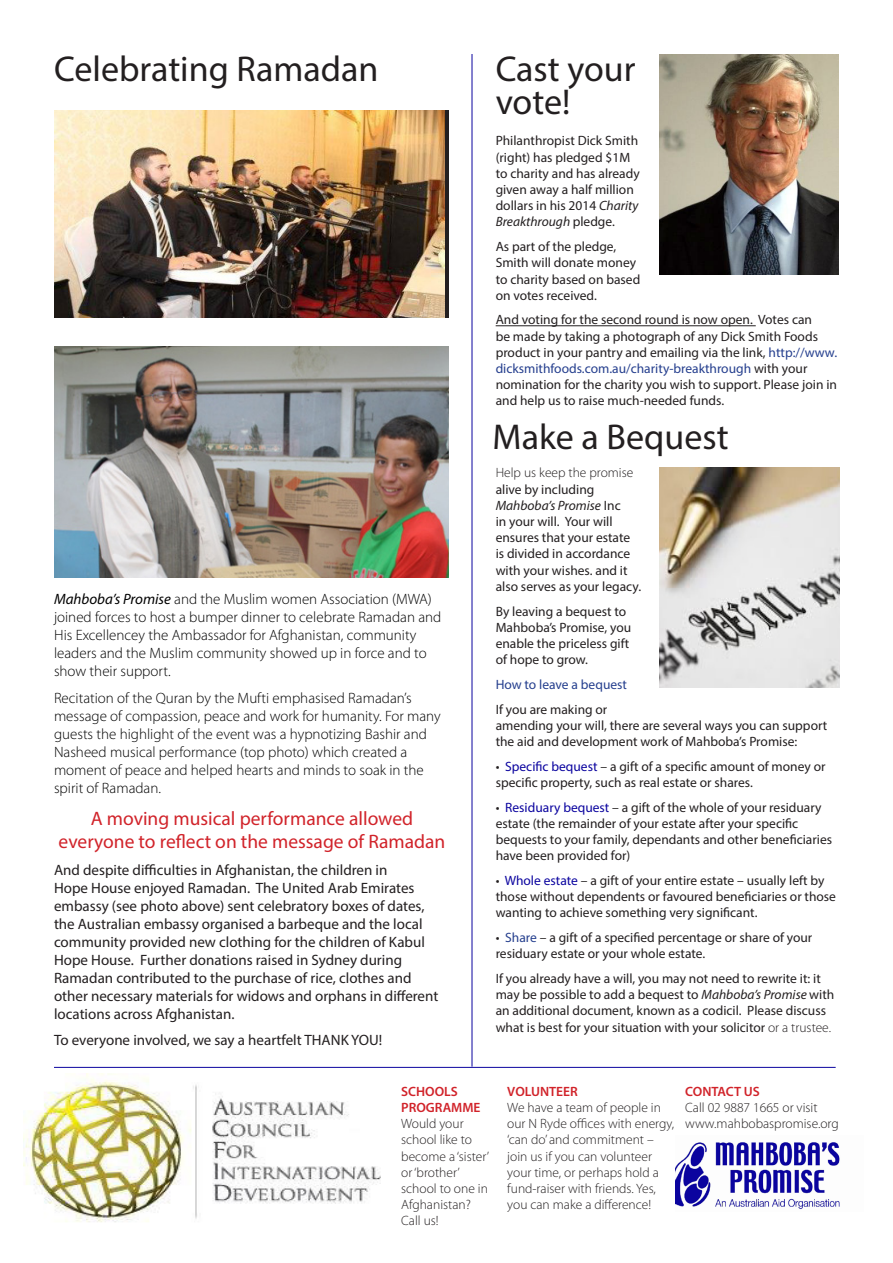
<style>
.page{position:relative;width:893px;height:1263px;background:#fff}
.page>*{position:absolute;margin:0;border:0;box-sizing:border-box;transform-origin:0 0}
.t1{font:36px/33px "Myriad Pro";color:#231f20}
.t2{font:19.5px/23.4px "Myriad Pro";color:#d1232a;text-align:center}
.t3{font:300 15px/18px "Myriad Pro";color:#000}
.t4{font:15px/18px "Myriad Pro";color:#231f20}
.t5{font:13.5px/16.2px "Myriad Pro";color:#231f20}
.t6{font:300 13.5px/16.2px "Myriad Pro";color:#231f20}
.t7{font:600 13.5px/16.2px "Myriad Pro";color:#d1232a}
.t8{font:13.5px "Myriad Pro";color:#253f8e}
.s1{font-weight:400;font-style:italic}
.s2{font-style:italic}
.s3{color:#253f8e}
.s4{font-weight:300}
.s5{color:#0b049f}
</style>
<div class="page">
<hr style="left:496px;top:325px;width:260px;height:1px;background:#231f20">
<img style="left:676px;top:1142px;width:164px;height:68px">
<img style="left:659px;top:54px;width:180px;height:220px">
<img style="left:659px;top:467px;width:180px;height:221px">
<img style="left:54px;top:111px;width:391px;height:207px">
<img style="left:54px;top:346px;width:395px;height:231px">
<hr style="left:54px;top:1067px;width:782px;height:1px;background:#0b049f">
<hr style="left:472px;top:54px;width:1px;height:1012px;background:#0b049f">
<img style="left:23px;top:1074px;width:358px;height:148px">
<p class="t1" style="left:54px;top:52px;width:326px">Celebrating Ramadan</p>
<p class="t3" style="left:54px;top:590px;width:389px"><span class="s1">Mahboba’s Promise</span> and the Muslim women Association (MWA) joined forces to host a bumper dinner to celebrate Ramadan and His Excellencey the Ambassador for Afghanistan, community leaders and the Muslim community showed up in force and to show their support.</p>
<p class="t3" style="left:54px;top:689px;width:388px">Recitation of the Quran by the Mufti emphasised Ramadan’s message of compassion, peace and work for humanity. For many guests the highlight of the event was a hypnotizing Bashir and Nasheed musical performance (top photo) which created a moment of peace and helped hearts and minds to soak in the spirit of Ramadan.</p>
<p class="t2" style="left:59px;top:806px;width:388px">A moving musical performance allowed everyone to reflect on the message of Ramadan</p>
<p class="t4" style="left:54px;top:860px;width:386px">And despite difficulties in Afghanistan, the children in<br>Hope House enjoyed Ramadan. The United Arab Emirates embassy (see photo above) sent celebratory boxes of dates, the Australian embassy organised a barbeque and the local community provided new clothing for the children of Kabul Hope House. Further donations raised in Sydney during Ramadan contributed to the purchase of rice, clothes and other necessary materials for widows and orphans in different locations across Afghanistan.</p>
<p class="t4" style="left:54px;top:1031px;width:330px">To everyone involved, we say a heartfelt THANK YOU!</p>
<p class="t1" style="left:496px;top:52px;width:141px">Cast your vote!</p>
<p class="t5" style="left:496px;top:133px;width:146px">Philanthropist Dick Smith (right) has pledged $1M to charity and has already given away a half million dollars in his 2014 <span class="s2">Charity<br>Breakthrough</span> pledge.</p>
<p class="t5" style="left:496px;top:238px;width:146px">As part of the pledge,<br>Smith will donate money to charity based on based on votes received.</p>
<p class="t5" style="left:496px;top:312px;width:343px">And voting for the second round is now open. Votes can<br>be made by taking a photograph of any Dick Smith Foods product in your pantry and emailing via the link, <span class="s3">http://www. dicksmithfoods.com.au/charity-breakthrough</span> with your nomination for the charity you wish to support. Please join in and help us to raise much-needed funds.</p>
<p class="t1" style="left:493px;top:420px;width:238px">Make a Bequest</p>
<p class="t5" style="left:496px;top:465px;width:147px"><span class="s4">Help us keep the promise </span>alive by including<br><span class="s2">Mahboba’s Promise</span> Inc<br>in your will. Your will ensures that your estate is divided in accordance with your wishes. and it also serves as your legacy.</p>
<p class="t5" style="left:496px;top:603px;width:137px">By leaving a bequest to<br>Mahboba’s Promise, you enable the priceless gift of hope to grow.</p>
<p class="t8" style="left:496px;top:676px;width:133px">How to leave a bequest</p>
<p class="t5" style="left:496px;top:701px;width:333px">If you are making or<br>amending your will, there are several ways you can support the aid and development work of Mahboba’s Promise:</p>
<p class="t5" style="left:496px;top:758px;width:331px">• <span class="s5">Specific bequest</span> – a gift of a specific amount of money or specific property, such as real estate or shares.</p>
<p class="t5" style="left:496px;top:799px;width:338px">• <span class="s5">Residuary bequest</span> – a gift of the whole of your residuary estate (the remainder of your estate after your specific bequests to your family, dependants and other beneficiaries have been provided for)</p>
<p class="t5" style="left:496px;top:872px;width:342px">• <span class="s5">Whole estate</span> – a gift of your entire estate – usually left by those without dependents or favoured beneficiaries or those wanting to achieve something very significant.</p>
<p class="t5" style="left:496px;top:929px;width:318px">• <span class="s3">Share</span> – a gift of a specified percentage or share of your residuary estate or your whole estate.</p>
<p class="t5" style="left:496px;top:970px;width:340px">If you already have a will, you may not need to rewrite it: it may be possible to add a bequest to <span class="s2">Mahboba’s Promise</span> with an additional document, known as a codicil. Please discuss what is best for your situation with your solicitor <span class="s4">or a trustee.</span></p>
<p class="t7" style="left:401px;top:1083px;width:81px">SCHOOLS<br>PROGRAMME</p>
<p class="t6" style="left:401px;top:1115px;width:89px">Would your school like to become a ‘sister’ or ‘brother’ school to one in<br>Afghanistan?<br>Call us!</p>
<p class="t7" style="left:507px;top:1083px;width:72px">VOLUNTEER</p>
<p class="t6" style="left:507px;top:1099px;width:168px">We have a team of people in our N Ryde offices with energy, ‘can do’ and commitment – join us if you can volunteer your time, or perhaps hold a fund-raiser with friends. Yes, you can make a difference!</p>
<p class="t7" style="left:685px;top:1083px;width:76px">CONTACT US</p>
<p class="t6" style="left:685px;top:1099px;width:155px">Call 02 9887 1665 or visit www.mahbobaspromise.org</p>
</div>
